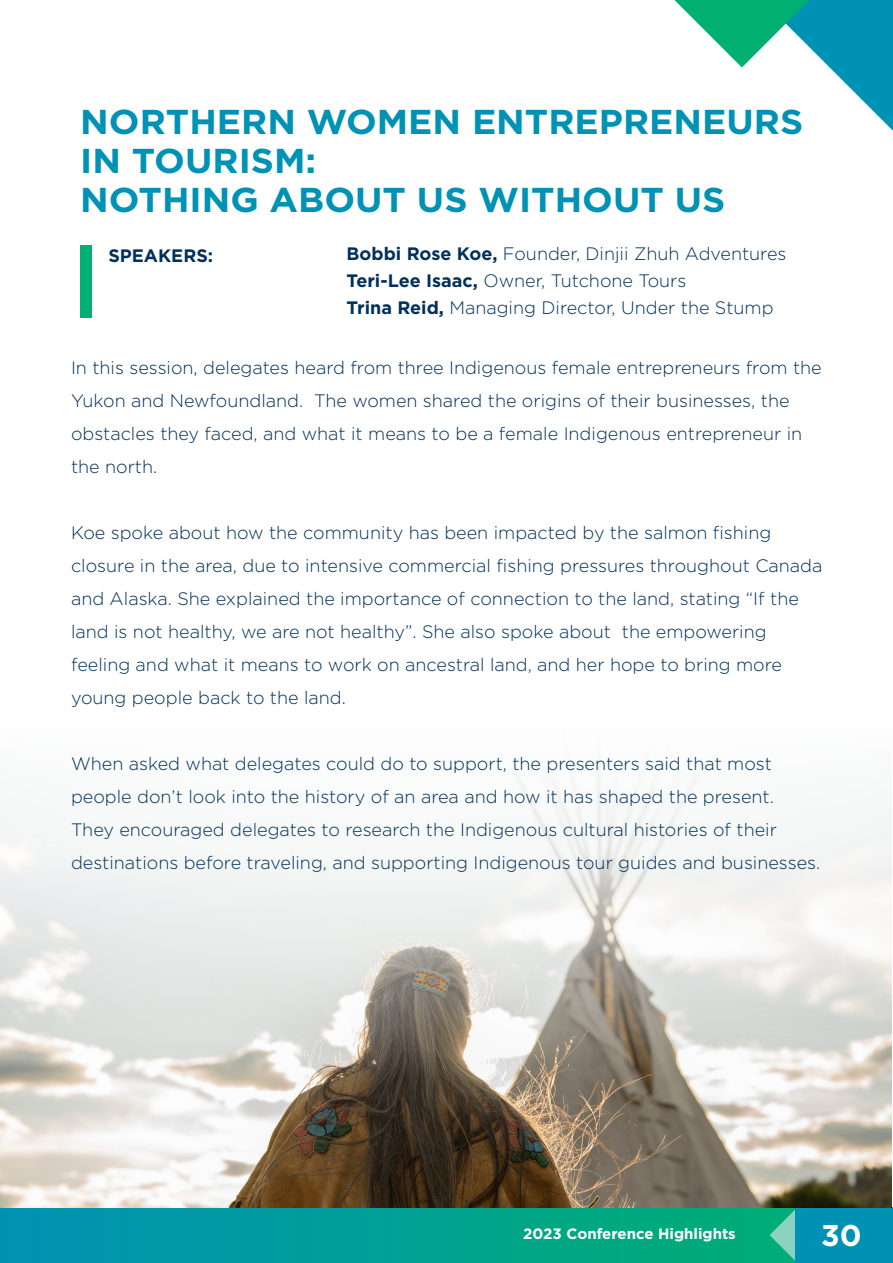
<style>
.page{position:relative;width:893px;height:1263px;background:#fff}
.page>*{position:absolute;margin:0;border:0;box-sizing:border-box;transform-origin:0 0}
.t1{font:700 34.5px/39px "Gotham";color:#0092b4;scale:1.05 1}
.t2{font:700 30px "Gotham";color:#fff}
.t3{font:300 18px/33px "Gotham";color:#00305b}
.t4{font:700 18px "Gotham";color:#00305b}
.t5{font:700 15px "Gotham";color:#fff}
.s1{font-weight:700}
</style>
<div class="page">
<svg style="left:0;top:1207px;width:796px;height:56px;background:#029e93"></svg>
<svg style="left:770px;top:1209px;width:26px;height:53px"></svg>
<div style="left:796px;top:1207px;width:97px;height:56px;background:#0092b4"></div>
<svg style="left:674px;top:0;width:219px;height:130px"></svg>
<img style="left:0;top:771px;width:891px;height:436px">
<div style="left:80px;top:245px;width:12px;height:73px;background:#00af71"></div>
<p class="t1" style="left:80px;top:101px;width:690px">NORTHERN WOMEN ENTREPRENEURS<br>IN TOURISM:</p>
<p class="t1" style="left:80px;top:179px;width:616px">NOTHING ABOUT US WITHOUT US</p>
<p class="t4" style="left:108px;top:245px;width:106px">SPEAKERS:</p>
<p class="t3" style="left:347px;top:237px;width:441px"><span class="s1">Bobbi Rose Koe,</span> Founder, Dinjii Zhuh Adventures</p>
<p class="t3" style="left:347px;top:264px;width:341px"><span class="s1">Teri-Lee Isaac,</span> Owner, Tutchone Tours</p>
<p class="t3" style="left:347px;top:291px;width:428px"><span class="s1">Trina Reid,</span> Managing Director, Under the Stump</p>
<p class="t3" style="left:71px;top:351px;width:752px">In this session, delegates heard from three Indigenous female entrepreneurs from the Yukon and Newfoundland. The women shared the origins of their businesses, the obstacles they faced, and what it means to be a female Indigenous entrepreneur in the north.</p>
<p class="t3" style="left:71px;top:516px;width:753px">Koe spoke about how the community has been impacted by the salmon fishing closure in the area, due to intensive commercial fishing pressures throughout Canada and Alaska. She explained the importance of connection to the land, stating “If the land is not healthy, we are not healthy”. She also spoke about the empowering feeling and what it means to work on ancestral land, and her hope to bring more young people back to the land.</p>
<p class="t3" style="left:71px;top:747px;width:751px">When asked what delegates could do to support, the presenters said that most people don’t look into the history of an area and how it has shaped the present.<br>They encouraged delegates to research the Indigenous cultural histories of their destinations before traveling, and supporting Indigenous tour guides and businesses.</p>
<p class="t5" style="left:523px;top:1225px;width:214px">2023 Conference Highlights</p>
<p class="t2" style="left:821px;top:1218px;width:42px">30</p>
</div>
